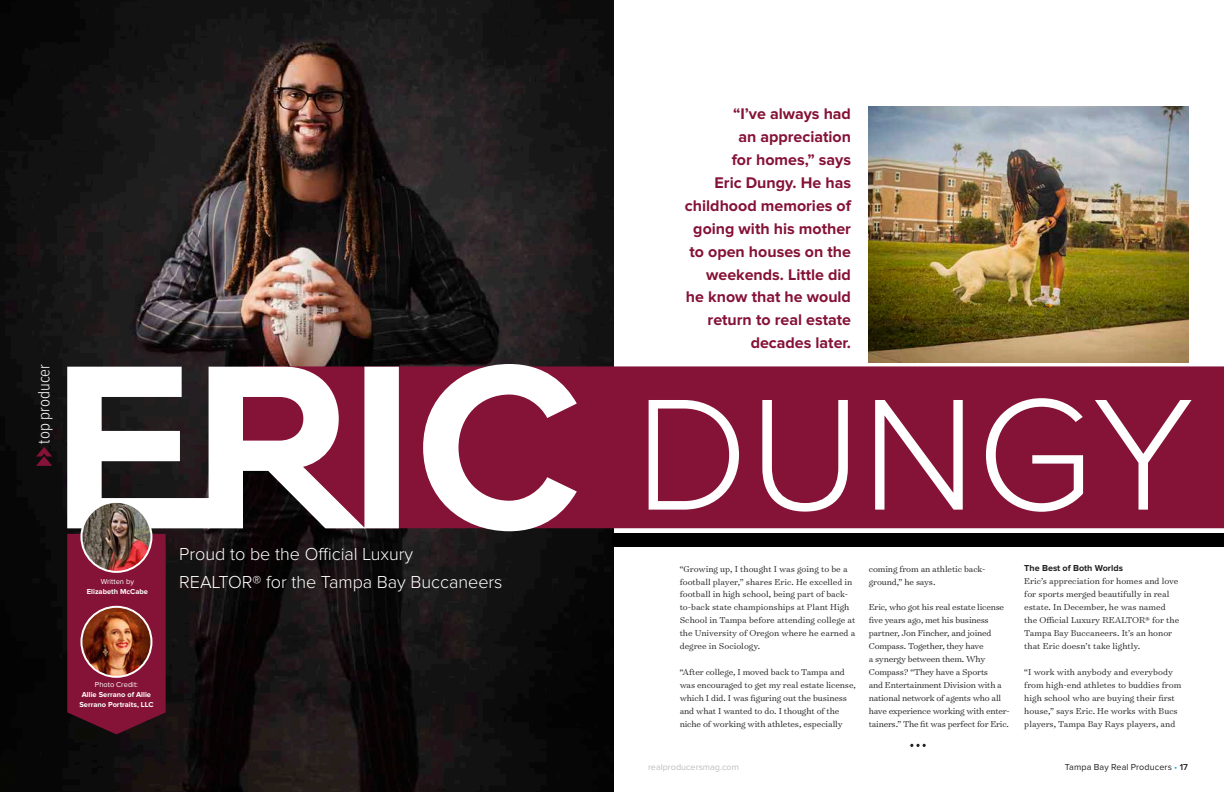
<style>
.page{position:relative;width:1224px;height:792px;background:#fff}
.page>*{position:absolute;margin:0;border:0;box-sizing:border-box;transform-origin:0 0}
.t1{font:300 164.4px "Proxima Nova";color:#fff}
.t2{font:300 18px/28px "Proxima Nova";color:#fff}
.t3{font:300 17px "Proxima Nova Cond";color:#fff}
.t4{font:700 16px/23px "Proxima Nova";color:#851237;text-align:right}
.t5{font:300 9.8px/13px "Surveyor Text";letter-spacing:-.01em;color:#231f20}
.t6{font:9px "Proxima Nova";letter-spacing:.01em;color:#231f20}
.t7{font:9px "Proxima Nova";color:#bcbec0}
.t8{font:700 9px "Proxima Nova";color:#231f20}
.t9{font:700 7.5px/10px "Proxima Nova";color:#fff;text-align:center}
.t10{font:7.5px "Proxima Nova";color:#fff}
.s1{color:#19a8e0}
.s2{font-weight:600}
</style>
<div class="page">
<img style="left:869px;top:106px;width:320px;height:256px">
<img style="left:0;top:0;width:613px;height:792px">
<svg style="left:36px;top:447px;width:16px;height:19px"></svg>
<div style="left:577px;top:366px;width:647px;height:162px;background:#851237"></div>
<svg style="left:67px;top:364px;width:510px;height:167px"></svg>
<svg style="left:67px;top:534px;width:99px;height:200px"></svg>
<img style="left:81px;top:502px;width:70px;height:70px;border-radius:35px">
<div style="left:80px;top:501px;width:72px;height:72px;border:2px solid #fff;border-radius:50%"></div>
<img style="left:81px;top:607px;width:70px;height:70px;border-radius:35px">
<div style="left:80px;top:606px;width:72px;height:72px;border:2px solid #fff;border-radius:50%"></div>
<div style="left:612px;top:533px;width:612px;height:14px;background:#000"></div>
<svg style="left:910px;top:744px;width:16px;height:3px"></svg>
<h3 class="t3" style="left:36px;top:444px;width:81px;rotate:-90deg">top producer</h3>
<p class="t10" style="left:101px;top:577px;width:35px">Written by</p>
<p class="t9" style="left:87px;top:587px;width:63px">Elizabeth McCabe</p>
<h2 class="t2" style="left:179px;top:541px;width:325px">Proud to be the Official Luxury<br>REALTOR® for the Tampa Bay Buccaneers</h2>
<p class="t10" style="left:95px;top:681px;width:44px">Photo Credit:</p>
<p class="t9" style="left:79px;top:690px;width:76px">Allie Serrano of Allie<br>Serrano Portraits, LLC</p>
<h3 class="t4" style="left:685px;top:102px;width:168px">“I’ve always had<br>an appreciation<br>for homes,” says<br>Eric Dungy. He has childhood memories of going with his mother to open houses on the weekends. Little did he know that he would return to real estate decades later.</h3>
<h1 class="t1" style="left:635px;top:380px;width:561px">DUNGY</h1>
<p class="t5" style="left:680px;top:562px;width:177px">“Growing up, I thought I was going to be a football player,” shares Eric. He excelled in football in high school, being part of back&shy;to-back state championships at Plant High School in Tampa before attending college at the University of Oregon where he earned a degree in Sociology.</p>
<p class="t5" style="left:680px;top:666px;width:178px">“After college, I moved back to Tampa and was encouraged to get my real estate license, which I did. I was figuring out the business and what I wanted to do. I thought of the niche of working with athletes, especially</p>
<p class="t5" style="left:869px;top:562px;width:118px">coming from an athletic back&shy;ground,” he says.</p>
<p class="t5" style="left:869px;top:601px;width:143px">Eric, who got his real estate license five years ago, met his business partner, Jon Fincher, and joined Compass. Together, they have<br>a synergy between them. Why Compass? “They have a Sports<br>and Entertainment Division with a national network of agents who all have experience working with enter&shy;tainers.” The fit was perfect for Eric.</p>
<p class="t8" style="left:1024px;top:564px;width:100px">The Best of Both Worlds</p>
<p class="t5" style="left:1024px;top:574px;width:156px">Eric’s appreciation for homes and love for sports merged beautifully in real estate. In December, he was named the Official Luxury REALTOR® for the Tampa Bay Buccaneers. It’s an honor that Eric doesn’t take lightly.</p>
<p class="t5" style="left:1024px;top:665px;width:158px">“I work with anybody and everybody from high-end athletes to buddies from high school who are buying their first house,” says Eric. He works with Bucs players, Tampa Bay Rays players, and</p>
<p class="t7" style="left:648px;top:762px;width:92px">realproducersmag.com</p>
<p class="t6" style="left:1065px;top:762px;width:125px">Tampa Bay Real Producers <span class="s1">•</span> <span class="s2">17</span></p>
</div>
